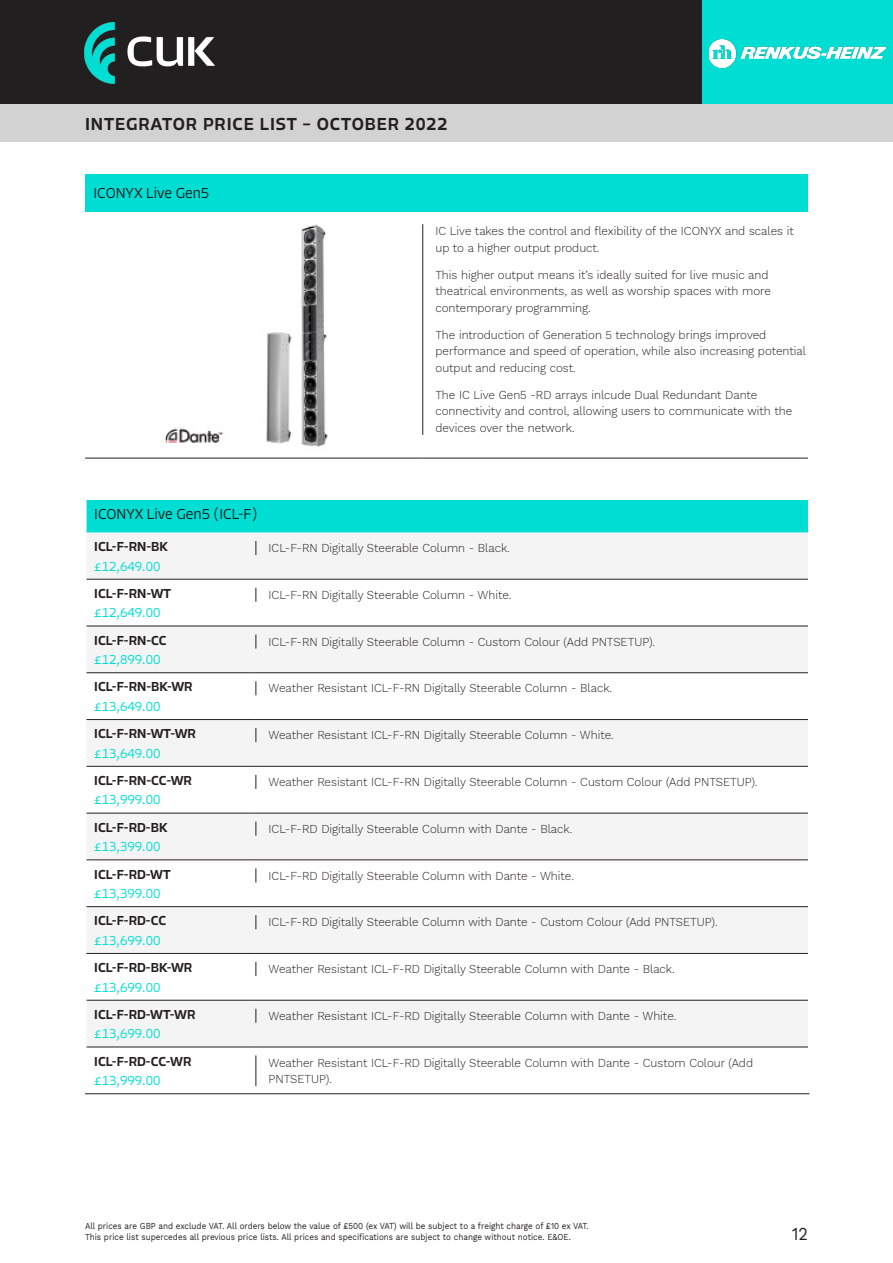
<style>
.page{position:relative;width:893px;height:1263px;background:#fff}
.page>*{position:absolute;margin:0;border:0;box-sizing:border-box;transform-origin:0 0}
.t1{font:500 18px "Allotrope";letter-spacing:.05em;color:#221f20}
.t2{font:18px "Work Sans";color:#221f20;scale:.9 1}
.t3{font:300 15px "Allotrope";color:#221f20}
.t4{font:500 13.5px "Allotrope";color:#221f20}
.t5{font:300 13.5px "Allotrope";color:#00ded4}
.Description{font:300 12px/16.5px "Work Sans";color:#221f20}
.t6{font:9px/10.8px "Work Sans";color:#221f20;scale:.9 1}
</style>
<div class="page">
<div style="left:702px;top:0;width:191px;height:104px;background:#00ded4"></div>
<div style="left:0;top:0;width:702px;height:104px;background:#221f20"></div>
<div style="left:0;top:104px;width:893px;height:37px;background:#d3d2d2"></div>
<img style="left:84px;top:23px;width:131px;height:61px">
<img style="left:709px;top:39px;width:176px;height:28px">
<div style="left:85px;top:174px;width:723px;height:37px;background:#00ded4"></div>
<hr style="left:85px;top:458px;width:338px;height:1px;background:#221f20">
<hr style="left:423px;top:458px;width:385px;height:1px;background:#221f20">
<hr style="left:422px;top:224px;width:1px;height:211px;background:#221f20">
<div style="left:86px;top:500px;width:723px;height:32px;background:#00ded4"></div>
<svg style="left:87px;top:532px;width:721px;height:515px;fill:#f4f4f4"></svg>
<hr style="left:85px;top:500px;width:2px;height:32px;background:#fff">
<hr style="left:87px;top:579px;width:169px;height:1px;background:#221f20">
<hr style="left:87px;top:626px;width:169px;height:1px;background:#221f20">
<hr style="left:87px;top:672px;width:169px;height:1px;background:#221f20">
<hr style="left:87px;top:719px;width:169px;height:1px;background:#221f20">
<hr style="left:87px;top:766px;width:169px;height:1px;background:#221f20">
<hr style="left:87px;top:813px;width:169px;height:1px;background:#221f20">
<hr style="left:87px;top:860px;width:169px;height:1px;background:#221f20">
<hr style="left:87px;top:906px;width:169px;height:1px;background:#221f20">
<hr style="left:87px;top:953px;width:169px;height:1px;background:#221f20">
<hr style="left:87px;top:1000px;width:169px;height:1px;background:#221f20">
<hr style="left:87px;top:1047px;width:169px;height:1px;background:#221f20">
<hr style="left:85px;top:1093px;width:171px;height:1px;background:#221f20">
<hr style="left:808px;top:500px;width:1px;height:32px;background:#fff">
<hr style="left:256px;top:579px;width:552px;height:1px;background:#221f20">
<hr style="left:256px;top:626px;width:552px;height:1px;background:#221f20">
<hr style="left:256px;top:672px;width:552px;height:1px;background:#221f20">
<hr style="left:256px;top:719px;width:552px;height:1px;background:#221f20">
<hr style="left:256px;top:766px;width:552px;height:1px;background:#221f20">
<hr style="left:256px;top:813px;width:552px;height:1px;background:#221f20">
<hr style="left:256px;top:860px;width:552px;height:1px;background:#221f20">
<hr style="left:256px;top:906px;width:552px;height:1px;background:#221f20">
<hr style="left:256px;top:953px;width:552px;height:1px;background:#221f20">
<hr style="left:256px;top:1000px;width:552px;height:1px;background:#221f20">
<hr style="left:256px;top:1047px;width:552px;height:1px;background:#221f20">
<hr style="left:256px;top:1093px;width:553px;height:1px;background:#221f20">
<svg style="left:256px;top:541px;width:1px;height:14px"></svg>
<svg style="left:256px;top:588px;width:1px;height:14px"></svg>
<svg style="left:256px;top:634px;width:1px;height:14px"></svg>
<svg style="left:256px;top:681px;width:1px;height:14px"></svg>
<svg style="left:256px;top:728px;width:1px;height:14px"></svg>
<svg style="left:256px;top:775px;width:1px;height:14px"></svg>
<svg style="left:256px;top:822px;width:1px;height:14px"></svg>
<svg style="left:256px;top:868px;width:1px;height:14px"></svg>
<svg style="left:256px;top:915px;width:1px;height:14px"></svg>
<svg style="left:256px;top:962px;width:1px;height:14px"></svg>
<svg style="left:256px;top:1009px;width:1px;height:14px"></svg>
<hr style="left:256px;top:1055px;width:1px;height:31px;background:#221f20">
<img style="left:164px;top:224px;width:164px;height:223px">
<h1 class="t1" style="left:85px;top:111px;width:364px">INTEGRATOR PRICE LIST – OCTOBER 2022</h1>
<p class="t3" style="left:94px;top:183px;width:117px">ICONYX Live Gen5</p>
<p class="Description" style="left:435px;top:223px;width:360px">IC Live takes the control and flexibility of the ICONYX and scales it up to a higher output product.</p>
<p class="Description" style="left:435px;top:266px;width:337px">This higher output means it’s ideally suited for live music and theatrical environments, as well as worship spaces with more contemporary programming.</p>
<p class="Description" style="left:435px;top:326px;width:372px">The introduction of Generation 5 technology brings improved performance and speed of operation, while also increasing potential output and reducing cost.</p>
<p class="Description" style="left:435px;top:386px;width:358px">The IC Live Gen5 -RD arrays inlcude Dual Redundant Dante connectivity and control, allowing users to communicate with the devices over the network.</p>
<p class="t3" style="left:94px;top:504px;width:165px">ICONYX Live Gen5 (ICL-F)</p>
<p class="t4" style="left:94px;top:537px;width:75px">ICL-F-RN-BK</p>
<p class="t5" style="left:94px;top:557px;width:68px">£12,649.00</p>
<p class="Description" style="left:269px;top:539px;width:243px">ICL-F-RN Digitally Steerable Column - Black.</p>
<p class="t4" style="left:94px;top:584px;width:78px">ICL-F-RN-WT</p>
<p class="t5" style="left:94px;top:604px;width:68px">£12,649.00</p>
<p class="Description" style="left:269px;top:586px;width:244px">ICL-F-RN Digitally Steerable Column - White.</p>
<p class="t4" style="left:94px;top:631px;width:74px">ICL-F-RN-CC</p>
<p class="t5" style="left:94px;top:651px;width:68px">£12,899.00</p>
<p class="Description" style="left:269px;top:633px;width:388px">ICL-F-RN Digitally Steerable Column - Custom Colour (Add PNTSETUP).</p>
<p class="t4" style="left:94px;top:678px;width:100px">ICL-F-RN-BK-WR</p>
<p class="t5" style="left:94px;top:697px;width:68px">£13,649.00</p>
<p class="Description" style="left:269px;top:680px;width:345px">Weather Resistant ICL-F-RN Digitally Steerable Column - Black.</p>
<p class="t4" style="left:94px;top:725px;width:103px">ICL-F-RN-WT-WR</p>
<p class="t5" style="left:94px;top:744px;width:68px">£13,649.00</p>
<p class="Description" style="left:269px;top:726px;width:347px">Weather Resistant ICL-F-RN Digitally Steerable Column - White.</p>
<p class="t4" style="left:94px;top:771px;width:99px">ICL-F-RN-CC-WR</p>
<p class="t5" style="left:94px;top:791px;width:68px">£13,999.00</p>
<p class="Description" style="left:269px;top:773px;width:490px">Weather Resistant ICL-F-RN Digitally Steerable Column - Custom Colour (Add PNTSETUP).</p>
<p class="t4" style="left:94px;top:818px;width:75px">ICL-F-RD-BK</p>
<p class="t5" style="left:94px;top:838px;width:68px">£13,399.00</p>
<p class="Description" style="left:269px;top:820px;width:305px">ICL-F-RD Digitally Steerable Column with Dante - Black.</p>
<p class="t4" style="left:94px;top:865px;width:78px">ICL-F-RD-WT</p>
<p class="t5" style="left:94px;top:884px;width:68px">£13,399.00</p>
<p class="Description" style="left:269px;top:867px;width:307px">ICL-F-RD Digitally Steerable Column with Dante - White.</p>
<p class="t4" style="left:94px;top:912px;width:73px">ICL-F-RD-CC</p>
<p class="t5" style="left:94px;top:931px;width:68px">£13,699.00</p>
<p class="Description" style="left:269px;top:913px;width:450px">ICL-F-RD Digitally Steerable Column with Dante - Custom Colour (Add PNTSETUP).</p>
<p class="t4" style="left:94px;top:958px;width:100px">ICL-F-RD-BK-WR</p>
<p class="t5" style="left:94px;top:978px;width:68px">£13,699.00</p>
<p class="Description" style="left:269px;top:960px;width:407px">Weather Resistant ICL-F-RD Digitally Steerable Column with Dante - Black.</p>
<p class="t4" style="left:94px;top:1005px;width:103px">ICL-F-RD-WT-WR</p>
<p class="t5" style="left:94px;top:1025px;width:68px">£13,699.00</p>
<p class="Description" style="left:269px;top:1007px;width:409px">Weather Resistant ICL-F-RD Digitally Steerable Column with Dante - White.</p>
<p class="t4" style="left:94px;top:1052px;width:99px">ICL-F-RD-CC-WR</p>
<p class="t5" style="left:94px;top:1072px;width:68px">£13,999.00</p>
<p class="Description" style="left:269px;top:1054px;width:486px">Weather Resistant ICL-F-RD Digitally Steerable Column with Dante - Custom Colour (Add<br>PNTSETUP).</p>
<p class="t6" style="left:85px;top:1220px;width:561px">All prices are GBP and exclude VAT. All orders below the value of £500 (ex VAT) will be subject to a freight charge of £10 ex VAT.<br>This price list supercedes all previous price lists. All prices and specifications are subject to change without notice. E&amp;OE.</p>
<h1 class="t2" style="left:792px;top:1220px;width:19px">12</h1>
</div>
